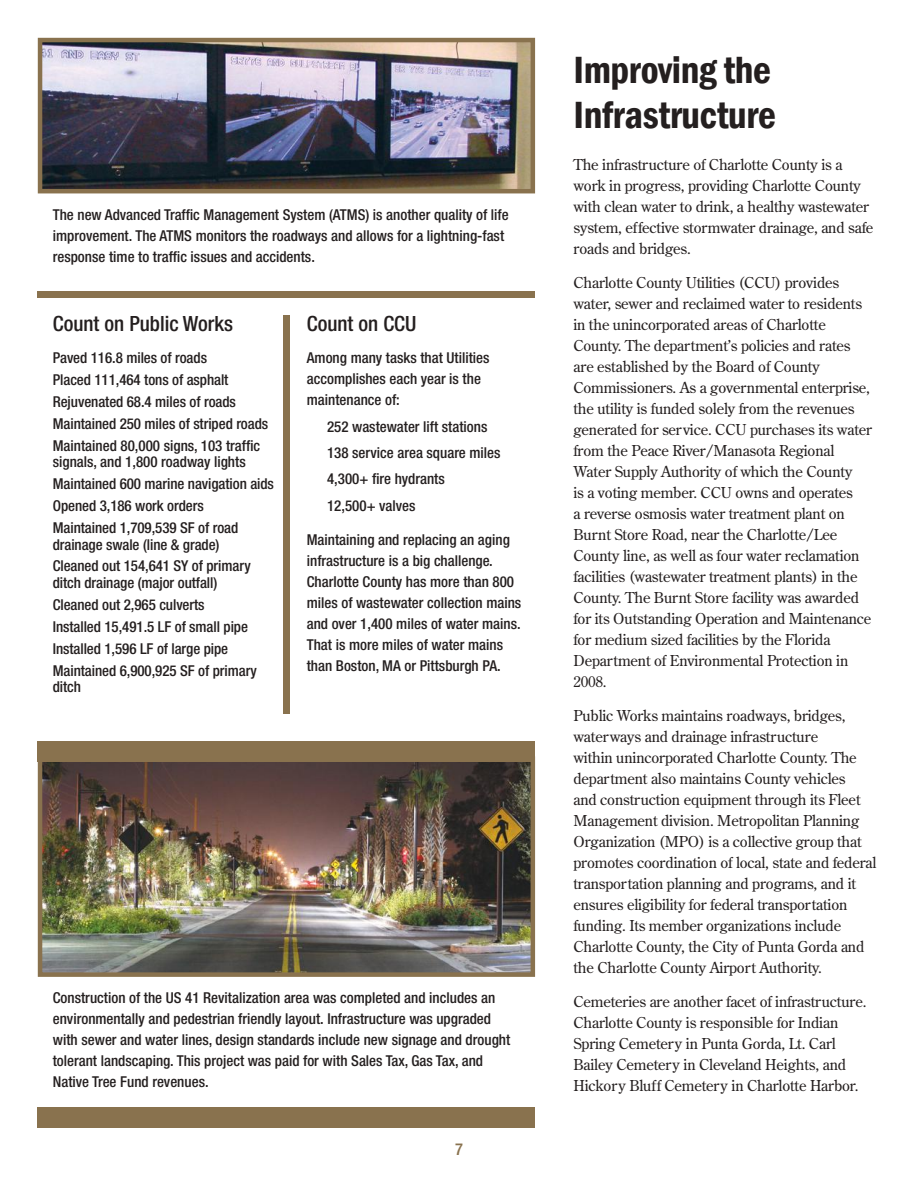
<style>
.page{position:relative;width:918px;height:1188px;background:#fff}
.page>*{position:absolute;margin:0;border:0;box-sizing:border-box;transform-origin:0 0}
.t1{font:600 condensed 39px/45px "Franklin Gothic";letter-spacing:-.01em;color:#241f1f}
.t2{font:500 condensed 21px "Helvetica Neue";color:#241f1f}
.t3{font:500 condensed 16.5px "Helvetica Neue";color:#89724e}
.t4{font:15px/21px "Century Old Style Std";letter-spacing:-.01em;color:#241f1f}
.t5{font:500 condensed 15px/21px "Helvetica Neue";color:#241f1f}
</style>
<div class="page">
<div style="left:283px;top:315px;width:7px;height:399px;background:#89724e"></div>
<img style="left:43px;top:761px;width:487px;height:211px">
<div style="left:38px;top:756px;width:497px;height:221px;border:4px solid #89724e"></div>
<img style="left:43px;top:43px;width:487px;height:145px">
<div style="left:38px;top:38px;width:497px;height:155px;border:4px solid #89724e"></div>
<div style="left:38px;top:291px;width:497px;height:7px;background:#89724e"></div>
<div style="left:38px;top:741px;width:497px;height:20px;background:#89724e"></div>
<div style="left:38px;top:1107px;width:497px;height:21px;background:#89724e"></div>
<p class="t5" style="left:53px;top:204px;width:457px">The new Advanced Traffic Management System (ATMS) is another quality of life improvement. The ATMS monitors the roadways and allows for a lightning-fast response time to traffic issues and accidents.</p>
<h2 class="t2" style="left:53px;top:311px;width:182px">Count on Public Works</h2>
<p class="t5" style="left:53px;top:347px;width:217px;line-height:21.9px">Paved 116.8 miles of roads<br>Placed 111,464 tons of asphalt<br>Rejuvenated 68.4 miles of roads<br>Maintained 250 miles of striped roads<br>Maintained 80,000 signs, 103 traffic</p>
<p class="t5" style="left:53px;top:451px;width:223px;line-height:21.9px">signals, and 1,800 roadway lights<br>Maintained 600 marine navigation aids<br>Opened 3,186 work orders<br>Maintained 1,709,539 SF of road</p>
<p class="t5" style="left:53px;top:533px;width:199px;line-height:21.9px">drainage swale (line &amp; grade)<br>Cleaned out 154,641 SY of primary</p>
<p class="t5" style="left:53px;top:572px;width:206px;line-height:21.9px">ditch drainage (major outfall)<br>Cleaned out 2,965 culverts<br>Installed 15,491.5 LF of small pipe<br>Installed 1,596 LF of large pipe<br>Maintained 6,900,925 SF of primary</p>
<p class="t5" style="left:53px;top:676px;width:30px">ditch</p>
<h2 class="t2" style="left:307px;top:311px;width:111px">Count on CCU</h2>
<p class="t5" style="left:307px;top:347px;width:184px">Among many tasks that Utilities accomplishes each year is the maintenance of:</p>
<p class="t5" style="left:327px;top:413px;width:175px;line-height:26.4px">252 wastewater lift stations<br>138 service area square miles<br>4,300+ fire hydrants<br>12,500+ valves</p>
<p class="t5" style="left:307px;top:529px;width:216px">Maintaining and replacing an aging infrastructure is a big challenge.<br>Charlotte County has more than 800 miles of wastewater collection mains and over 1,400 miles of water mains.<br>That is more miles of water mains than Boston, MA or Pittsburgh PA.</p>
<p class="t5" style="left:53px;top:987px;width:459px">Construction of the US 41 Revitalization area was completed and includes an environmentally and pedestrian friendly layout. Infrastructure was upgraded with sewer and water lines, design standards include new signage and drought tolerant landscaping. This project was paid for with Sales Tax, Gas Tax, and Native Tree Fund revenues.</p>
<p class="t3" style="left:455px;top:1139px;width:9px">7</p>
<h1 class="t1" style="left:573px;top:46px;width:204px">Improving the<br>Infrastructure</h1>
<p class="t4" style="left:573px;top:154px;width:301px">The infrastructure of Charlotte County is a work in progress, providing Charlotte County with clean water to drink, a healthy wastewater system, effective stormwater drainage, and safe roads and bridges.</p>
<p class="t4" style="left:573px;top:272px;width:300px">Charlotte County Utilities (CCU) provides water, sewer and reclaimed water to residents in the unincorporated areas of Charlotte County. The department’s policies and rates are established by the Board of County Commissioners. As a governmental enterprise, the utility is funded solely from the revenues generated for service. CCU purchases its water from the Peace River/Manasota Regional Water Supply Authority of which the County<br>is a voting member. CCU owns and operates<br>a reverse osmosis water treatment plant on Burnt Store Road, near the Charlotte/Lee County line, as well as four water reclamation facilities (wastewater treatment plants) in the County. The Burnt Store facility was awarded for its Outstanding Operation and Maintenance for medium sized facilities by the Florida Department of Environmental Protection in 2008.</p>
<p class="t4" style="left:573px;top:705px;width:305px">Public Works maintains roadways, bridges, waterways and drainage infrastructure<br>within unincorporated Charlotte County. The department also maintains County vehicles<br>and construction equipment through its Fleet Management division. Metropolitan Planning Organization (MPO) is a collective group that promotes coordination of local, state and federal transportation planning and programs, and it ensures eligibility for federal transportation funding. Its member organizations include Charlotte County, the City of Punta Gorda and the Charlotte County Airport Authority.</p>
<p class="t4" style="left:573px;top:991px;width:295px">Cemeteries are another facet of infrastructure.<br>Charlotte County is responsible for Indian Spring Cemetery in Punta Gorda, Lt. Carl Bailey Cemetery in Cleveland Heights, and Hickory Bluff Cemetery in Charlotte Harbor.</p>
</div>
